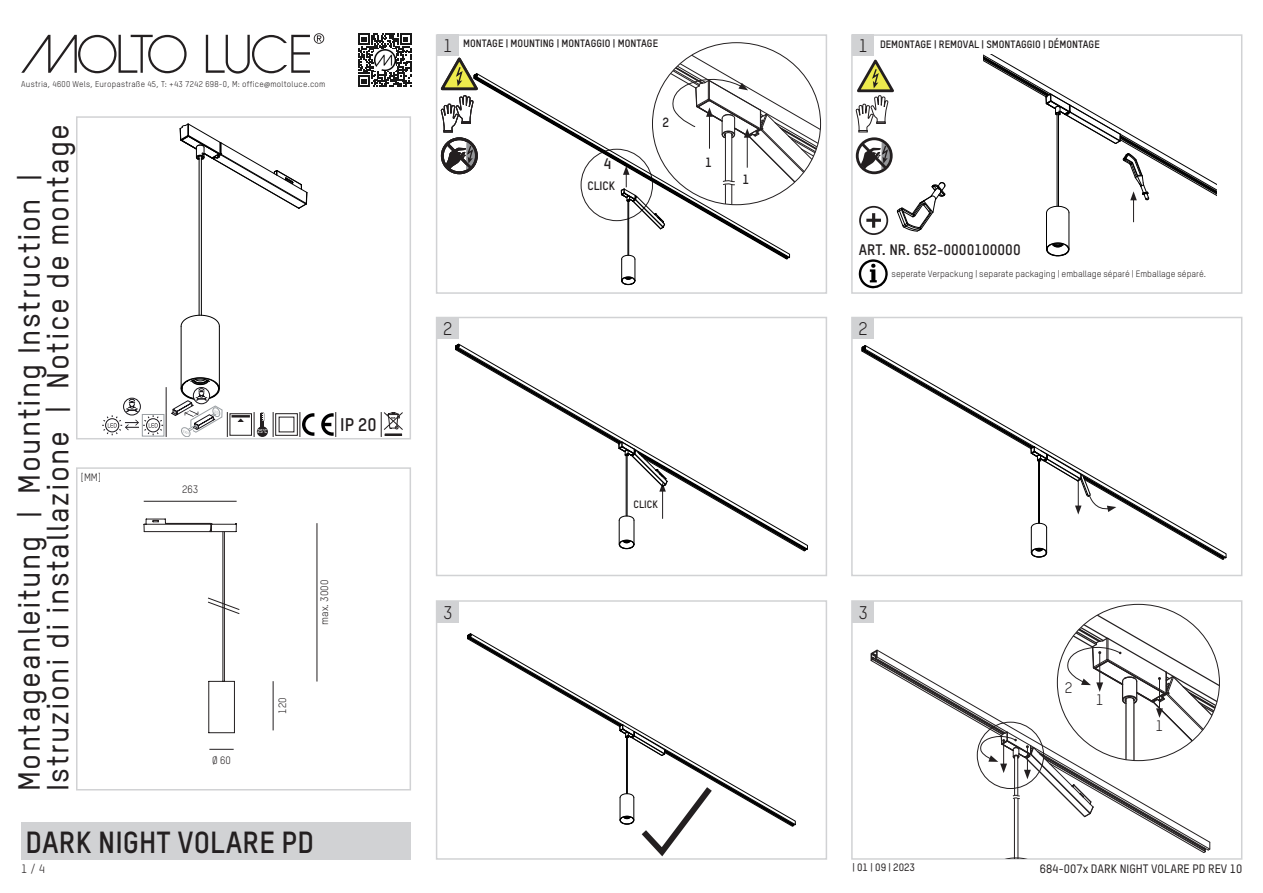
<style>
.page{position:relative;width:1263px;height:893px;background:#fff}
.page>*{position:absolute;margin:0;border:0;box-sizing:border-box;transform-origin:0 0}
.t1{font:500 30px/28.5px "TSTARPRO";letter-spacing:.05em;color:#231f20}
.Überschrift{font:700 30px "TSTARPRO";color:#231f20}
.Nummern{font:18px "TSTARPRO";color:#231f20}
.Text_schw_medium{font:700 18px "TSTARPRO";color:#231f20}
.Überschrift-2{font:700 15px "TSTARPRO";color:#231f20}
.Überschrift-3{font:15px "TSTARPRO";color:#231f20}
.Überschrift-4{font:700 13.2px "TSTARPRO";color:#231f20}
.t2{font:500 12px "TSTARPRO";color:#231f20}
.Überschrift-5{font:700 12px "TSTARPRO";color:#231f20}
.t3{font:12px "TSTARPRO";color:#231f20}
.Überschrift-6{font:700 10.5px "TSTARPRO";color:#231f20}
.t4{font:10.5px "TSTARPRO";color:#231f20}
.t5{font:500 10.5px "TSTARPRO";color:#231f20}
.Überschrift-7{font:9px "TSTARPRO";color:#231f20}
.t6{font:8.25px "TSTARPRO";letter-spacing:.03em;color:#231f20}
.t7{font:700 5.25px "TSTARPRO";color:#fff}
.s1{font-family:"Myriad Pro"}
</style>
<div class="page">
<div style="left:437px;top:35px;width:21px;height:21px;background:#d1d2d4"></div>
<div style="left:437px;top:317px;width:21px;height:22px;background:#d1d2d4"></div>
<div style="left:437px;top:601px;width:21px;height:21px;background:#d1d2d4"></div>
<div style="left:76px;top:116px;width:335px;height:323px;border:2px solid #d1d2d4"></div>
<div style="left:76px;top:467px;width:335px;height:323px;border:2px solid #d1d2d4"></div>
<div style="left:436px;top:600px;width:391px;height:260px;border:2px solid #d1d2d4"></div>
<div style="left:436px;top:34px;width:391px;height:260px;border:2px solid #d1d2d4"></div>
<div style="left:436px;top:317px;width:391px;height:259px;border:2px solid #d1d2d4"></div>
<svg style="left:21px;top:35px;width:166px;height:38px"></svg>
<svg style="left:206px;top:33px;width:118px;height:41px"></svg>
<svg style="left:358px;top:34px;width:53px;height:53px"></svg>
<img style="left:375px;top:50px;width:20px;height:21px">
<div style="left:852px;top:601px;width:22px;height:21px;background:#d1d2d4"></div>
<div style="left:851px;top:600px;width:391px;height:260px;border:2px solid #d1d2d4"></div>
<div style="left:852px;top:317px;width:22px;height:22px;background:#d1d2d4"></div>
<div style="left:851px;top:317px;width:391px;height:259px;border:2px solid #d1d2d4"></div>
<div style="left:852px;top:35px;width:22px;height:21px;background:#d1d2d4"></div>
<div style="left:851px;top:34px;width:391px;height:260px;border:2px solid #d1d2d4"></div>
<div style="left:21px;top:822px;width:390px;height:38px;background:#d1d2d4"></div>
<svg style="left:209px;top:749px;width:25px;height:1px"></svg>
<hr style="left:317px;top:523px;width:1px;height:158px;background:#231f20">
<svg style="left:208px;top:597px;width:32px;height:17px"></svg>
<hr style="left:273px;top:681px;width:1px;height:49px;background:#231f20">
<svg style="left:209px;top:681px;width:25px;height:1px"></svg>
<svg style="left:209px;top:732px;width:25px;height:1px"></svg>
<hr style="left:234px;top:681px;width:1px;height:52px;background:#231f20">
<hr style="left:208px;top:681px;width:1px;height:52px;background:#231f20">
<hr style="left:224px;top:532px;width:1px;height:149px;background:#231f20">
<hr style="left:223px;top:532px;width:1px;height:149px;background:#231f20">
<svg style="left:144px;top:519px;width:93px;height:13px"></svg>
<hr style="left:144px;top:501px;width:93px;height:1px;background:#231f20">
<div style="left:441px;top:137px;width:37px;height:37px;border:3px solid #231f20;border-radius:50%"></div>
<svg style="left:443px;top:140px;width:31px;height:32px"></svg>
<div style="left:856px;top:137px;width:37px;height:37px;border:3px solid #231f20;border-radius:50%"></div>
<svg style="left:858px;top:140px;width:32px;height:32px"></svg>
<div style="left:859px;top:206px;width:29px;height:29px;border:2px solid #231f20;border-radius:50%"></div>
<svg style="left:866px;top:213px;width:15px;height:15px"></svg>
<svg style="left:859px;top:259px;width:29px;height:30px"></svg>
<svg style="left:856px;top:60px;width:38px;height:72px"></svg>
<svg style="left:897px;top:182px;width:48px;height:50px"></svg>
<svg style="left:984px;top:54px;width:232px;height:203px"></svg>
<svg style="left:181px;top:315px;width:39px;height:12px"></svg>
<hr style="left:219px;top:326px;width:1px;height:63px;background:#000">
<hr style="left:181px;top:326px;width:1px;height:63px;background:#000">
<hr style="left:201px;top:156px;width:1px;height:159px;background:#000">
<hr style="left:199px;top:156px;width:1px;height:159px;background:#000">
<svg style="left:180px;top:124px;width:127px;height:85px"></svg>
<svg style="left:273px;top:412px;width:1px;height:25px"></svg>
<svg style="left:257px;top:426px;width:11px;height:11px"></svg>
<svg style="left:102px;top:377px;width:162px;height:60px"></svg>
<div style="left:275px;top:413px;width:23px;height:23px;border:1px solid #231f20"></div>
<svg style="left:300px;top:412px;width:14px;height:25px"></svg>
<svg style="left:321px;top:412px;width:15px;height:25px"></svg>
<svg style="left:381px;top:412px;width:22px;height:25px"></svg>
<svg style="left:670px;top:43px;width:150px;height:144px"></svg>
<svg style="left:478px;top:73px;width:312px;height:185px"></svg>
<svg style="left:474px;top:77px;width:314px;height:181px"></svg>
<svg style="left:621px;top:255px;width:15px;height:30px"></svg>
<svg style="left:441px;top:57px;width:37px;height:75px"></svg>
<svg style="left:455px;top:344px;width:351px;height:207px"></svg>
<svg style="left:467px;top:633px;width:329px;height:227px"></svg>
<svg style="left:862px;top:345px;width:364px;height:215px"></svg>
<svg style="left:870px;top:604px;width:349px;height:255px"></svg>
<hr style="left:1014px;top:798px;width:1px;height:61px;background:#231f20">
<hr style="left:1018px;top:798px;width:1px;height:61px;background:#231f20">
<p class="t6" style="left:21px;top:79px;width:306px">Austria, 4600 Wels, Europastraße 45, T: +43 7242 698-0, M: office<span class="s1">@</span>moltoluce.com</p>
<p class="t1" style="left:15px;top:791px;width:669px;rotate:-90deg">Montageanleitung | Mounting Instruction |<br>Istruzioni di installazione | Notice de montage</p>
<p class="t4" style="left:81px;top:471px;width:22px">[MM]</p>
<p class="t4" style="left:182px;top:483px;width:18px">263</p>
<p class="t7" style="left:257px;top:428px;width:11px">25°C</p>
<p class="Text_schw_medium" style="left:340px;top:414px;width:38px">IP 20</p>
<p class="t4" style="left:212px;top:754px;width:20px">Ø 60</p>
<p class="t4" style="left:276px;top:714px;width:18px;rotate:-90deg">120</p>
<p class="t4" style="left:318px;top:625px;width:46px;rotate:-90deg">max. 3000</p>
<p class="Überschrift" style="left:26px;top:823px;width:290px">DARK NIGHT VOLARE PD</p>
<p class="Nummern" style="left:443px;top:35px;width:11px">1</p>
<p class="Überschrift-6" style="left:463px;top:37px;width:196px">MONTAGE | MOUNTING | MONTAGGIO | MONTAGE</p>
<p class="Überschrift-2" style="left:603px;top:154px;width:9px">4</p>
<p class="Überschrift-5" style="left:587px;top:178px;width:29px">CLICK</p>
<p class="Überschrift-4" style="left:662px;top:114px;width:8px">2</p>
<p class="Überschrift-4" style="left:705px;top:154px;width:8px">1</p>
<p class="Überschrift-4" style="left:742px;top:171px;width:8px">1</p>
<p class="Nummern" style="left:443px;top:318px;width:11px">2</p>
<p class="Nummern" style="left:443px;top:601px;width:11px">3</p>
<p class="Überschrift-6" style="left:634px;top:497px;width:26px">CLICK</p>
<p class="Nummern" style="left:858px;top:35px;width:11px">1</p>
<p class="Überschrift-6" style="left:880px;top:38px;width:221px">DEMONTAGE | REMOVAL | SMONTAGGIO | DÉMONTAGE</p>
<p class="Überschrift-2" style="left:859px;top:240px;width:163px">ART. NR. 652-0000100000</p>
<p class="Nummern" style="left:858px;top:318px;width:11px">2</p>
<p class="Überschrift-7" style="left:892px;top:268px;width:316px">seperate Verpackung | separate packaging | emballage séparé | Emballage séparé.</p>
<p class="Nummern" style="left:858px;top:601px;width:11px">3</p>
<p class="Überschrift-3" style="left:1065px;top:679px;width:9px">2</p>
<p class="Überschrift-3" style="left:1096px;top:690px;width:9px">1</p>
<p class="Überschrift-3" style="left:1155px;top:716px;width:9px">1</p>
<p class="t3" style="left:21px;top:861px;width:25px">1 / 4</p>
<p class="t5" style="left:852px;top:861px;width:64px">| 01 | 09 | 2023</p>
<p class="t2" style="left:1040px;top:861px;width:204px">684-007x DARK NIGHT VOLARE PD REV 10</p>
</div>
